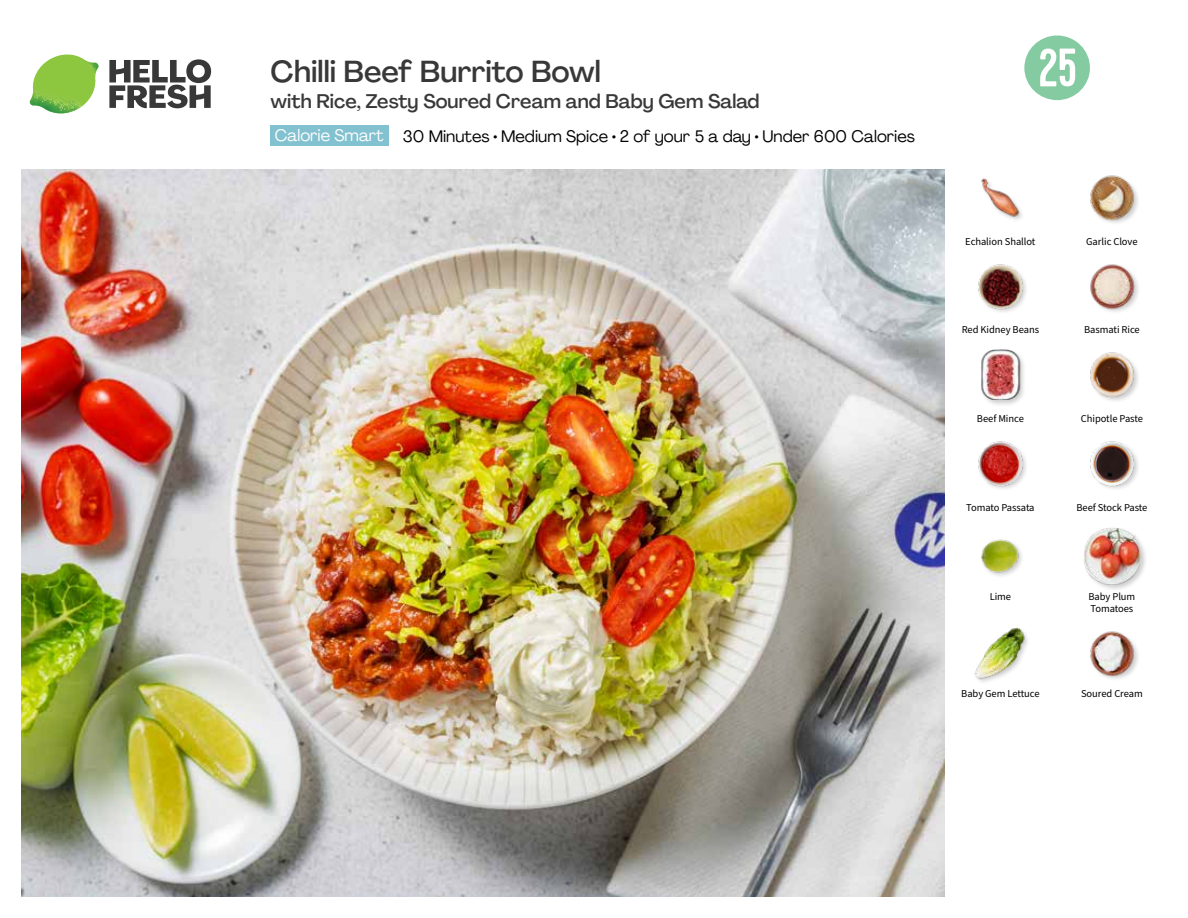
<style>
.page{position:relative;width:1188px;height:918px;background:#fff}
.page>*{position:absolute;margin:0;border:0;box-sizing:border-box;transform-origin:0 0}
.t1{font:54px "Kapra";color:#fff}
.t2{font:500 30px "Agrandir";color:#383839}
.t3{font:500 19.5px "Agrandir";color:#383839}
.t4{font:16.5px "Agrandir";color:#000}
.t5{font:16.5px "Agrandir";color:#fff}
.t6{font:10.5px/12px "Source Sans Pro";letter-spacing:-.005em;color:#000}
</style>
<div class="page">
<svg style="left:109px;top:59px;width:102px;height:49px"></svg>
<img style="left:30px;top:55px;width:69px;height:59px">
<img style="left:21px;top:170px;width:924px;height:727px">
<div style="left:271px;top:126px;width:118px;height:20px;background:#82c1cf"></div>
<img style="left:981px;top:539px;width:41px;height:37px">
<img style="left:974px;top:627px;width:54px;height:55px">
<img style="left:1090px;top:631px;width:48px;height:48px">
<div style="left:1082px;top:527px;width:66px;height:65px;background:#000;opacity:.2"></div>
<img style="left:1083px;top:528px;width:58px;height:57px">
<div style="left:980px;top:348px;width:47px;height:59px;background:#000;opacity:.2"></div>
<img style="left:980px;top:349px;width:46px;height:51px">
<img style="left:978px;top:441px;width:48px;height:48px">
<img style="left:1090px;top:441px;width:48px;height:48px">
<img style="left:1090px;top:352px;width:48px;height:49px">
<img style="left:981px;top:178px;width:41px;height:42px">
<img style="left:978px;top:264px;width:48px;height:48px">
<img style="left:1090px;top:264px;width:48px;height:48px">
<img style="left:1090px;top:175px;width:48px;height:48px">
<svg style="left:1024px;top:35px;width:66px;height:66px"></svg>
<h2 class="t2" style="left:271px;top:53px;width:332px">Chilli Beef Burrito Bowl</h2>
<h3 class="t3" style="left:271px;top:89px;width:490px">with Rice, Zesty Soured Cream and Baby Gem Salad</h3>
<h3 class="t5" style="left:275px;top:125px;width:110px">Calorie Smart</h3>
<h3 class="t4" style="left:403px;top:126px;width:514px">30 Minutes • Medium Spice • 2 of your 5 a day • Under 600 Calories</h3>
<h1 class="t1" style="left:1039px;top:37px;width:40px">25</h1>
<p class="t6" style="left:965px;top:235px;width:72px">Echalion Shallot</p>
<p class="t6" style="left:1086px;top:235px;width:53px">Garlic Clove</p>
<p class="t6" style="left:962px;top:324px;width:79px">Red Kidney Beans</p>
<p class="t6" style="left:1084px;top:324px;width:57px">Basmati Rice</p>
<p class="t6" style="left:977px;top:413px;width:48px">Beef Mince</p>
<p class="t6" style="left:1081px;top:413px;width:64px">Chipotle Paste</p>
<p class="t6" style="left:966px;top:502px;width:70px">Tomato Passata</p>
<p class="t6" style="left:1076px;top:502px;width:73px">Beef Stock Paste</p>
<p class="t6" style="left:990px;top:590px;width:23px">Lime</p>
<p class="t6" style="left:1089px;top:590px;width:48px">Baby Plum<br>Tomatoes</p>
<p class="t6" style="left:961px;top:688px;width:80px">Baby Gem Lettuce</p>
<p class="t6" style="left:1081px;top:688px;width:63px">Soured Cream</p>
</div>
